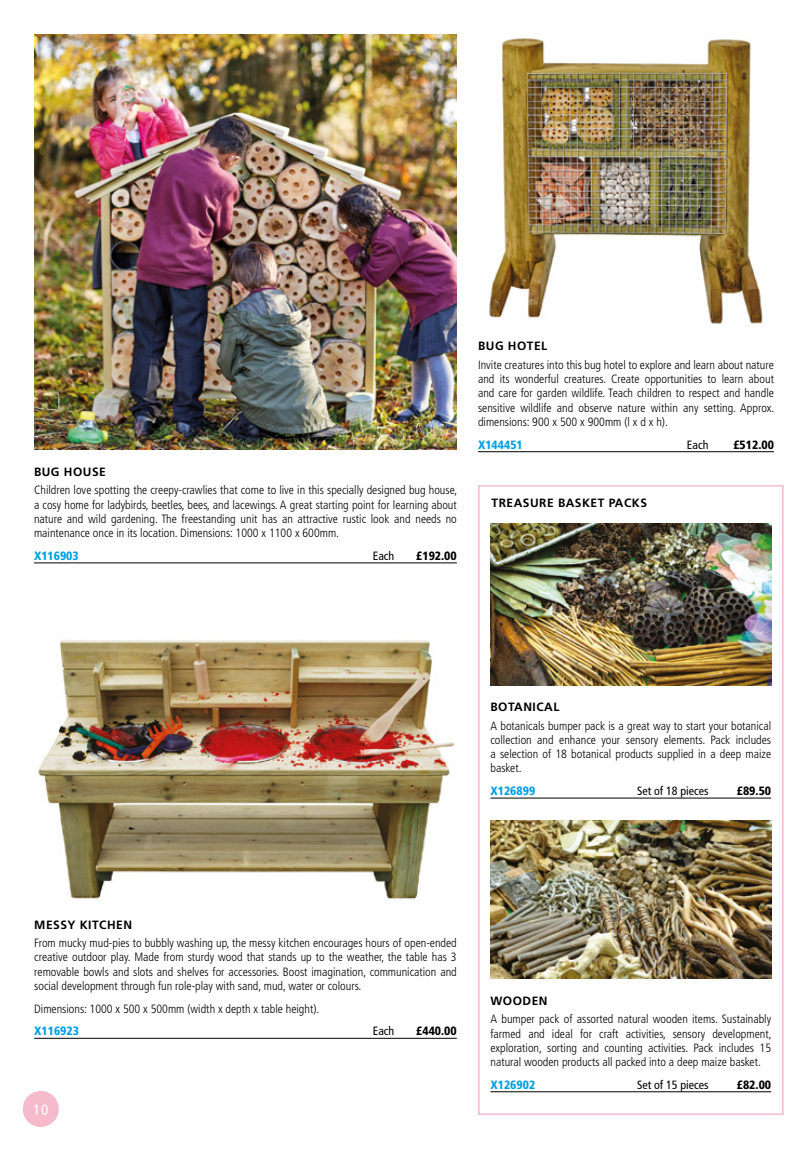
<style>
.page{position:relative;width:808px;height:1149px;background:#fff}
.page>*{position:absolute;margin:0;border:0;box-sizing:border-box;transform-origin:0 0}
.t1{font:condensed 15px "Frutiger LT Std";color:#fff}
.t2{font:300 condensed 12px/14.2px "Frutiger LT Std";color:#000;text-align:justify}
.t3{font:700 12px "Frutiger LT Std";letter-spacing:.04em;color:#000}
.t4{font:condensed 12px "Frutiger LT Std";color:#000}
.t5{font:900 condensed 12px "Frutiger LT Std";color:#009fe3}
.t6{font:900 condensed 12px "Frutiger LT Std";color:#000}
</style>
<div class="page">
<div style="left:478px;top:485px;width:305px;height:629px;border:2px solid #f6bacd"></div>
<img style="left:34px;top:34px;width:423px;height:415px">
<div style="left:22px;top:1089px;width:38px;height:38px;background:#f6bacd;border-radius:50%"></div>
<div style="left:21px;top:1089px;width:39px;height:39px;border:2px solid #fff;border-radius:50%"></div>
<hr style="left:34px;top:562px;width:423px;height:1px;background:#000">
<hr style="left:34px;top:1037px;width:423px;height:1px;background:#000">
<img style="left:38px;top:640px;width:417px;height:260px">
<hr style="left:490px;top:797px;width:281px;height:1px;background:#000">
<img style="left:490px;top:524px;width:281px;height:161px">
<hr style="left:490px;top:1091px;width:281px;height:1px;background:#000">
<img style="left:490px;top:820px;width:281px;height:157px">
<hr style="left:478px;top:451px;width:296px;height:1px;background:#000">
<img style="left:489px;top:38px;width:274px;height:286px">
<p class="t3" style="left:34px;top:464px;width:73px">BUG HOUSE</p>
<p class="t2" style="left:34px;top:483px;width:425px">Children love spotting the creepy-crawlies that come to live in this specially designed bug house, a cosy home for ladybirds, beetles, bees, and lacewings. A great starting point for learning about nature and wild gardening. The freestanding unit has an attractive rustic look and needs no maintenance once in its location. Dimensions: 1000 x 1100 x 600mm.</p>
<p class="t5" style="left:34px;top:548px;width:46px">X116903</p>
<p class="t4" style="left:373px;top:548px;width:23px">Each</p>
<p class="t6" style="left:416px;top:548px;width:42px">£192.00</p>
<p class="t3" style="left:478px;top:339px;width:71px">BUG HOTEL</p>
<p class="t2" style="left:478px;top:358px;width:298px">Invite creatures into this bug hotel to explore and learn about nature and its wonderful creatures. Create opportunities to learn about and care for garden wildlife. Teach children to respect and handle sensitive wildlife and observe nature within any setting. Approx. dimensions: 900 x 500 x 900mm (l x d x h).</p>
<p class="t5" style="left:478px;top:437px;width:46px">X144451</p>
<p class="t4" style="left:687px;top:437px;width:23px">Each</p>
<p class="t6" style="left:733px;top:437px;width:42px">£512.00</p>
<p class="t3" style="left:492px;top:496px;width:157px">TREASURE BASKET PACKS</p>
<p class="t3" style="left:490px;top:699px;width:70px">BOTANICAL</p>
<p class="t2" style="left:490px;top:718px;width:282px">A botanicals bumper pack is a great way to start your botanical collection and enhance your sensory elements. Pack includes a selection of 18 botanical products supplied in a deep maize basket.</p>
<p class="t5" style="left:490px;top:783px;width:46px">X126899</p>
<p class="t4" style="left:637px;top:783px;width:73px">Set of 18 pieces</p>
<p class="t6" style="left:737px;top:783px;width:36px">£89.50</p>
<p class="t3" style="left:34px;top:916px;width:99px">MESSY KITCHEN</p>
<p class="t2" style="left:34px;top:935px;width:424px">From mucky mud-pies to bubbly washing up, the messy kitchen encourages hours of open-ended creative outdoor play. Made from sturdy wood that stands up to the weather, the table has 3 removable bowls and slots and shelves for accessories. Boost imagination, communication and social development through fun role-play with sand, mud, water or colours.</p>
<p class="t2" style="left:34px;top:1001px;width:287px">Dimensions: 1000 x 500 x 500mm (width x depth x table height).</p>
<p class="t5" style="left:34px;top:1023px;width:46px">X116923</p>
<p class="t4" style="left:373px;top:1023px;width:23px">Each</p>
<p class="t6" style="left:416px;top:1023px;width:42px">£440.00</p>
<p class="t1" style="left:33px;top:1100px;width:17px">10</p>
<p class="t3" style="left:490px;top:993px;width:59px">WOODEN</p>
<p class="t2" style="left:490px;top:1011px;width:283px">A bumper pack of assorted natural wooden items. Sustainably farmed and ideal for craft activities, sensory development, exploration, sorting and counting activities. Pack includes 15 natural wooden products all packed into a deep maize basket.</p>
<p class="t5" style="left:490px;top:1076px;width:46px">X126902</p>
<p class="t4" style="left:637px;top:1077px;width:73px">Set of 15 pieces</p>
<p class="t6" style="left:737px;top:1076px;width:36px">£82.00</p>
</div>
